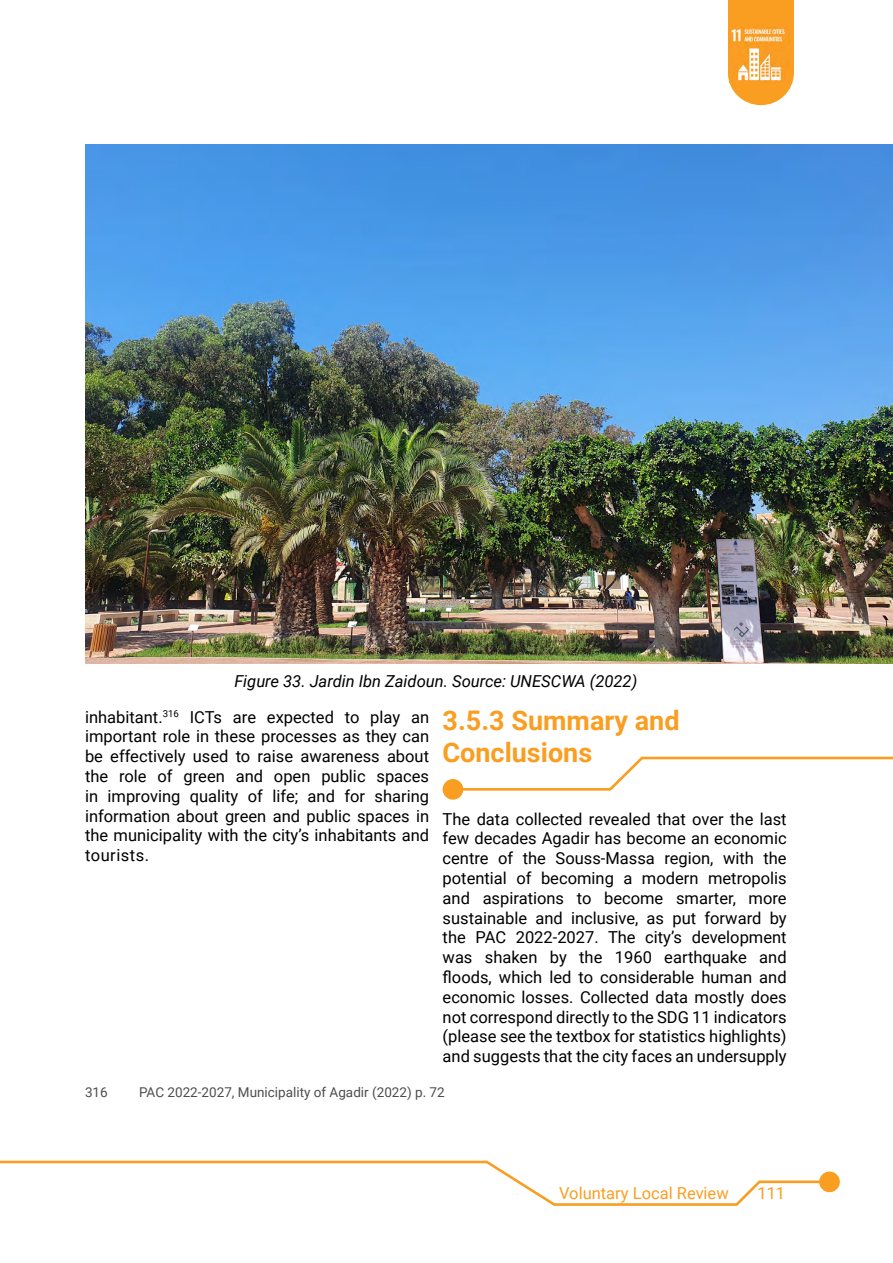
<style>
.page{position:relative;width:893px;height:1263px;background:#fff}
.page>*{position:absolute;margin:0;border:0;box-sizing:border-box;transform-origin:0 0}
.t1{font:700 27px/32.4px "Roboto";color:#f99e21}
.t2{font:16.5px/19.8px "Roboto";color:#000;text-align:justify}
.t3{font:italic 16.5px "Roboto";color:#000}
.t4{font:16.5px "Roboto";color:#f99e21}
.t5{font:13.5px "Roboto";color:#4d4d4f}
</style>
<div class="page">
<div style="left:728px;top:0;width:66px;height:73px;background:#f99e21"></div>
<div style="left:729px;top:42px;width:64px;height:62px;background:#f99e21;border-radius:50%"></div>
<div style="left:728px;top:41px;width:66px;height:64px;border:2px solid #f99e21;border-radius:50%"></div>
<img style="left:730px;top:25px;width:60px;height:57px">
<div style="left:820px;top:1172px;width:19px;height:19px;background:#f99e21;border-radius:50%"></div>
<div style="left:819px;top:1171px;width:21px;height:21px;border:2px solid #f99e21;border-radius:50%"></div>
<svg style="left:0;top:1160px;width:826px;height:46px"></svg>
<img style="left:85px;top:145px;width:808px;height:518px">
<svg style="left:449px;top:756px;width:444px;height:35px"></svg>
<div style="left:443px;top:780px;width:19px;height:19px;background:#f99e21;border-radius:50%"></div>
<div style="left:443px;top:779px;width:20px;height:21px;border:2px solid #f99e21;border-radius:50%"></div>
<p class="t3" style="left:234px;top:669px;width:404px">Figure 33. Jardin Ibn Zaidoun. Source: UNESCWA (2022)</p>
<p class="t2" style="left:85px;top:706px;width:346px">inhabitant.<sup>316</sup> ICTs are expected to play an important role in these processes as they can be effectively used to raise awareness about the role of green and open public spaces in improving quality of life; and for sharing information about green and public spaces in the municipality with the city’s inhabitants and tourists.</p>
<h1 class="t1" style="left:443px;top:703px;width:238px">3.5.3 Summary and<br>Conclusions</h1>
<p class="t2" style="left:443px;top:808px;width:346px">The data collected revealed that over the last few decades Agadir has become an economic centre of the Souss-Massa region, with the potential of becoming a modern metropolis and aspirations to become smarter, more sustainable and inclusive, as put forward by the PAC 2022-2027. The city’s development was shaken by the 1960 earthquake and floods, which led to considerable human and economic losses. Collected data mostly does not correspond directly to the SDG 11 indicators (please see the textbox for statistics highlights) and suggests that the city faces an undersupply</p>
<p class="t5" style="left:85px;top:1083px;width:24px">316</p>
<p class="t5" style="left:139px;top:1083px;width:307px">PAC 2022-2027, Municipality of Agadir (2022) p. 72</p>
<p class="t4" style="left:559px;top:1181px;width:171px">Voluntary Local Review</p>
<p class="t4" style="left:757px;top:1181px;width:29px">111</p>
</div>
